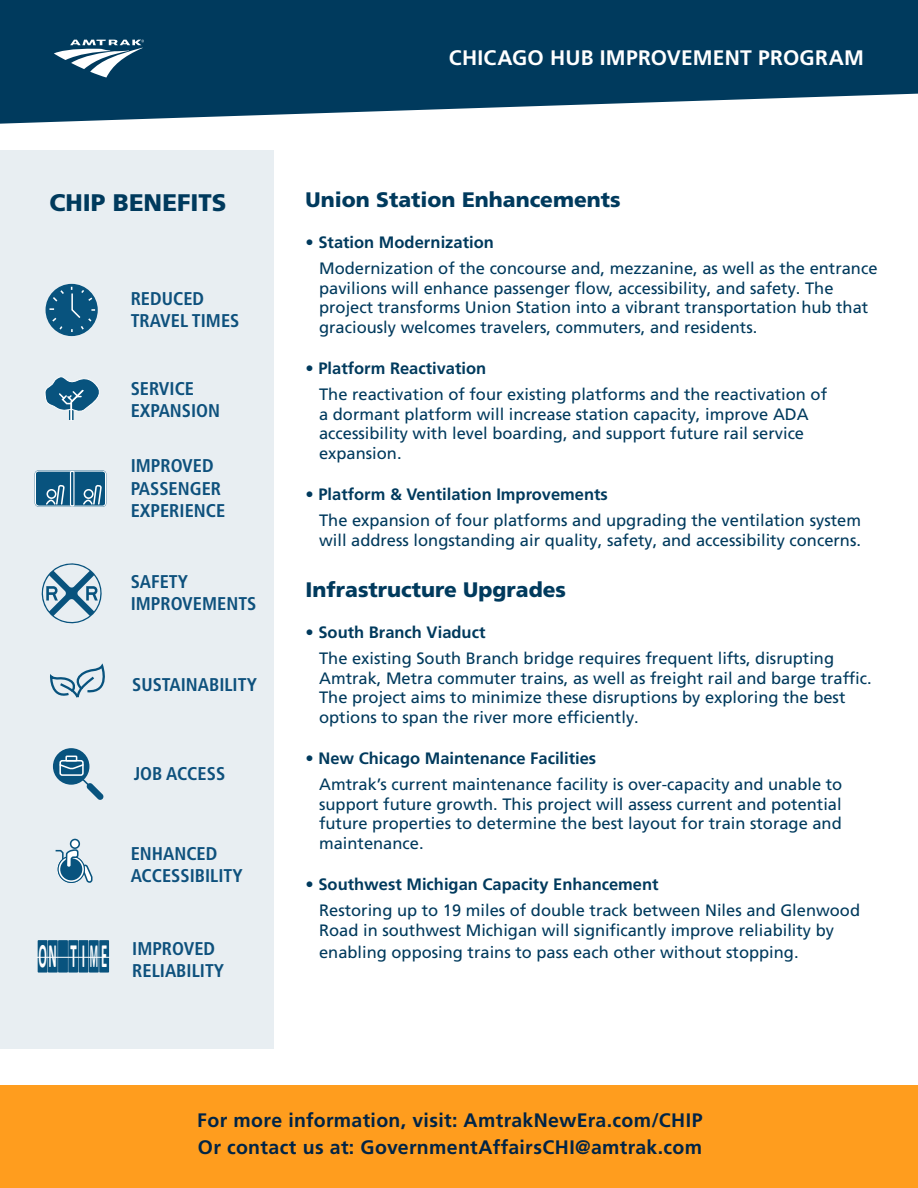
<style>
.page{position:relative;width:918px;height:1188px;background:#fff}
.page>*{position:absolute;margin:0;border:0;box-sizing:border-box;transform-origin:0 0}
.t1{font:700 34.5px "Calibri";letter-spacing:.33em;color:#fff;scale:.37 1}
.Opening_Paragraph{font:900 24px "Frutiger LT Pro";color:#003a5d}
.Opening_Paragraph-2{font:900 21px "Frutiger LT Pro";color:#003a5d}
.Flyer_BACK_Heading{font:700 21px "Frutiger LT Pro";letter-spacing:.01em;color:#fff}
.t2{font:700 19.5px "Frutiger LT Pro";letter-spacing:.015em;color:#002446}
.t3{font:700 condensed 18.45px/22.2px "Frutiger LT Pro";color:#0e517d}
.Opening_Paragraph-3{font:16.5px/19.5px "Frutiger LT Pro";color:#003a5d}
.Opening_Paragraph-4{font:700 16.5px "Frutiger LT Pro";color:#003a5d}
</style>
<div class="page">
<div style="left:0;top:1085px;width:918px;height:103px;background:#ff9d1e"></div>
<svg style="left:0;top:0;width:918px;height:124px;fill:#003a5d"></svg>
<div style="left:0;top:150px;width:273px;height:899px;background:#e8eef2"></div>
<div style="left:46px;top:284px;width:52px;height:52px;border:2px solid #08537e;border-radius:50%"></div>
<svg style="left:49px;top:287px;width:46px;height:45px"></svg>
<svg style="left:41px;top:563px;width:61px;height:61px"></svg>
<svg style="left:50px;top:666px;width:55px;height:32px"></svg>
<div style="left:53px;top:748px;width:36px;height:37px;border:2px solid #08537e;border-radius:50%"></div>
<div style="left:99px;top:940px;width:10px;height:33px;background:#08537e"></div>
<div style="left:38px;top:940px;width:10px;height:33px;background:#08537e"></div>
<div style="left:48px;top:940px;width:10px;height:33px;background:#08537e"></div>
<hr style="left:37px;top:957px;width:73px;height:1px;background:#fff">
<svg style="left:34px;top:470px;width:73px;height:37px"></svg>
<svg style="left:45px;top:377px;width:54px;height:44px"></svg>
<svg style="left:54px;top:748px;width:51px;height:225px"></svg>
<svg style="left:54px;top:40px;width:90px;height:38px"></svg>
<p class="Flyer_BACK_Heading" style="left:449px;top:45px;width:417px">CHICAGO HUB IMPROVEMENT PROGRAM</p>
<p class="Opening_Paragraph" style="left:50px;top:188px;width:178px">CHIP BENEFITS</p>
<p class="t3" style="left:131px;top:288px;width:110px">REDUCED<br>TRAVEL TIMES</p>
<p class="t3" style="left:131px;top:377px;width:91px">SERVICE<br>EXPANSION</p>
<p class="t3" style="left:131px;top:455px;width:96px">IMPROVED<br>PASSENGER<br>EXPERIENCE</p>
<p class="t3" style="left:131px;top:571px;width:127px">SAFETY<br>IMPROVEMENTS</p>
<p class="t3" style="left:132px;top:674px;width:126px">SUSTAINABILITY</p>
<p class="t3" style="left:134px;top:762px;width:93px">JOB ACCESS</p>
<p class="t1" style="left:38px;top:932px;width:187px">ON TIME</p>
<p class="t3" style="left:131px;top:842px;width:113px">ENHANCED<br>ACCESSIBILITY</p>
<p class="t3" style="left:132px;top:938px;width:93px">IMPROVED<br>RELIABILITY</p>
<p class="Opening_Paragraph-2" style="left:306px;top:187px;width:317px">Union Station Enhancements</p>
<p class="Opening_Paragraph-4" style="left:306px;top:233px;width:190px">• Station Modernization</p>
<p class="Opening_Paragraph-3" style="left:319px;top:259px;width:560px">Modernization of the concourse and, mezzanine, as well as the entrance pavilions will enhance passenger flow, accessibility, and safety. The project transforms Union Station into a vibrant transportation hub that graciously welcomes travelers, commuters, and residents.</p>
<p class="Opening_Paragraph-4" style="left:306px;top:359px;width:182px">• Platform Reactivation</p>
<p class="Opening_Paragraph-3" style="left:319px;top:385px;width:509px">The reactivation of four existing platforms and the reactivation of a dormant platform will increase station capacity, improve ADA accessibility with level boarding, and support future rail service expansion.</p>
<p class="Opening_Paragraph-4" style="left:306px;top:485px;width:304px">• Platform &amp; Ventilation Improvements</p>
<p class="Opening_Paragraph-3" style="left:319px;top:511px;width:543px">The expansion of four platforms and upgrading the ventilation system will address longstanding air quality, safety, and accessibility concerns.</p>
<p class="Opening_Paragraph-2" style="left:306px;top:577px;width:262px">Infrastructure Upgrades</p>
<p class="Opening_Paragraph-4" style="left:306px;top:623px;width:181px">• South Branch Viaduct</p>
<p class="Opening_Paragraph-3" style="left:319px;top:649px;width:554px">The existing South Branch bridge requires frequent lifts, disrupting Amtrak, Metra commuter trains, as well as freight rail and barge traffic.<br>The project aims to minimize these disruptions by exploring the best options to span the river more efficiently.</p>
<p class="Opening_Paragraph-4" style="left:306px;top:749px;width:292px">• New Chicago Maintenance Facilities</p>
<p class="Opening_Paragraph-3" style="left:319px;top:775px;width:525px;text-align:justify">Amtrak’s current maintenance facility is over-capacity and unable to support future growth. This project will assess current and potential future properties to determine the best layout for train storage and maintenance.</p>
<p class="Opening_Paragraph-4" style="left:306px;top:875px;width:354px">• Southwest Michigan Capacity Enhancement</p>
<p class="Opening_Paragraph-3" style="left:319px;top:901px;width:542px">Restoring up to 19 miles of double track between Niles and Glenwood<br>Road in southwest Michigan will significantly improve reliability by</p>
<p class="Opening_Paragraph-3" style="left:319px;top:943px;width:481px">enabling opposing trains to pass each other without stopping.</p>
<p class="t2" style="left:197px;top:1108px;width:507px">For more information, visit: AmtrakNewEra.com/CHIP</p>
<p class="t2" style="left:198px;top:1135px;width:506px">Or contact us at: GovernmentAffairsCHI@amtrak.com</p>
</div>
